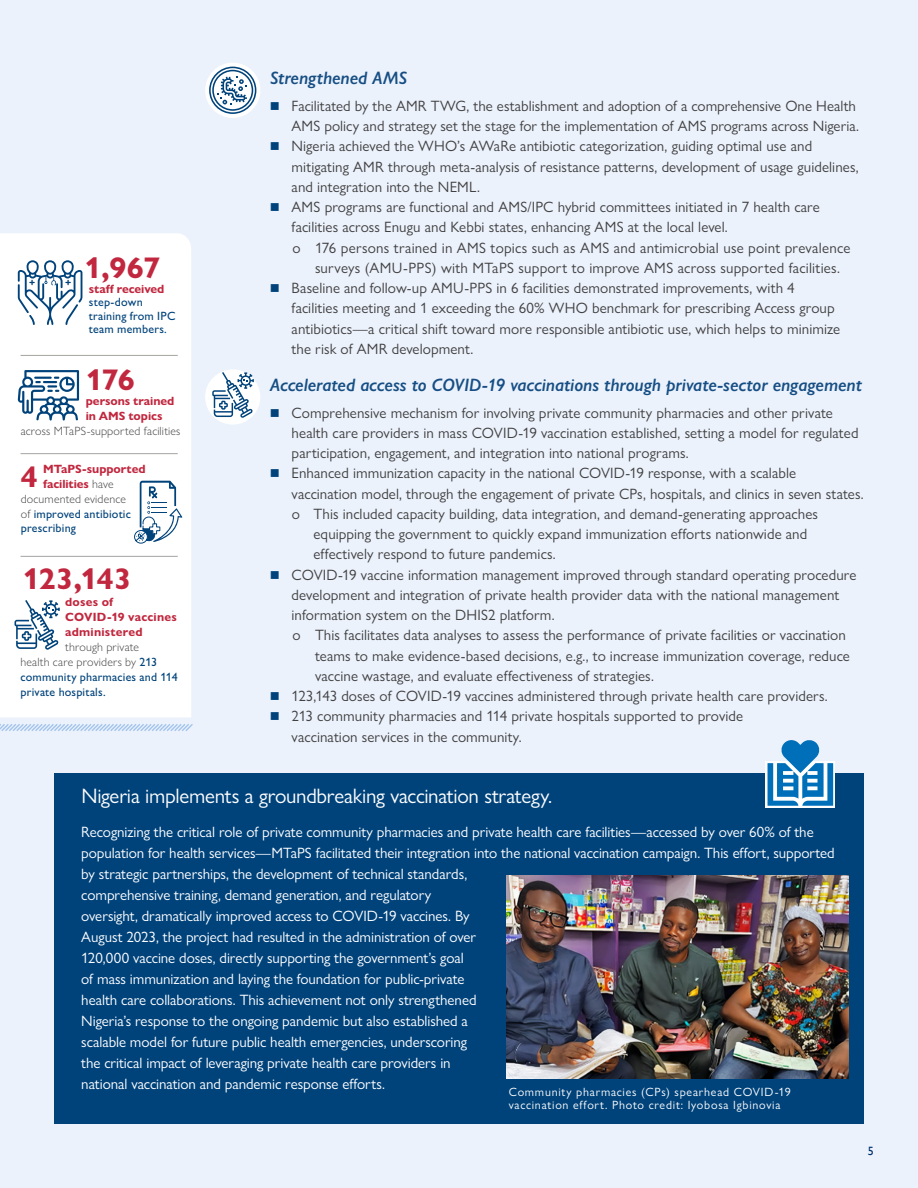
<style>
.page{position:relative;width:918px;height:1188px;background:#ebf2fb}
.page>*{position:absolute;margin:0;border:0;box-sizing:border-box;transform-origin:0 0}
.t1{font:700 30px "Gill Sans Nova";letter-spacing:-.02em;color:#c1273e}
.t2{font:21px "Gill Sans Nova";letter-spacing:-.015em;color:#fff}
.t3{font:italic 600 18px "Gill Sans Nova";letter-spacing:-.005em;color:#164e84}
.t4{font:15px "Gill Sans Nova";letter-spacing:.005em;color:#414042}
.t5{font:15px/21px "Gill Sans Nova";letter-spacing:-.005em;color:#fff}
.t6{font:500 12px/15px "Gill Sans Nova";letter-spacing:.015em;color:#00437b}
.t7{font:12px/13.5px "Gill Sans Nova";letter-spacing:.065em;color:#fff}
.t8{font:700 12px/15px "Gill Sans Nova";color:#c1273e}
.t9{font:300 12px "Gill Sans Nova";letter-spacing:.015em;color:#414042}
.t10{font:700 12px/15px "Gill Sans Nova";letter-spacing:.02em;color:#c1273e}
.t11{font:12px "Gill Sans";color:#002f6c}
.s1{font-weight:300;color:#414042}
</style>
<div class="page">
<div style="left:205px;top:369px;width:55px;height:56px;background:#fff;border-radius:50%"></div>
<svg style="left:212px;top:372px;width:42px;height:46px"></svg>
<div style="left:205px;top:63px;width:55px;height:55px;background:#fff;border-radius:50%"></div>
<svg style="left:209px;top:67px;width:47px;height:47px"></svg>
<div style="left:0;top:233px;width:191px;height:484px;background:#fff"></div>
<svg style="left:0;top:724px;width:193px;height:7px"></svg>
<svg style="left:15px;top:600px;width:45px;height:50px;background:#b5c8d8"></svg>
<svg style="left:18px;top:260px;width:64px;height:65px;background:#bfcfdd"></svg>
<hr style="left:21px;top:355px;width:157px;height:1px;background:#a6a4a1">
<hr style="left:21px;top:453px;width:157px;height:1px;background:#a6a4a1">
<hr style="left:21px;top:556px;width:157px;height:1px;background:#a6a4a1">
<svg style="left:134px;top:481px;width:48px;height:63px;background:#c8d6e2"></svg>
<svg style="left:18px;top:370px;width:61px;height:51px;background:#a1b9ce"></svg>
<div style="left:54px;top:773px;width:810px;height:351px;background:#00437b"></div>
<img style="left:507px;top:876px;width:341px;height:203px">
<svg style="left:766px;top:761px;width:69px;height:47px"></svg>
<svg style="left:768px;top:740px;width:65px;height:66px"></svg>
<h1 class="t1" style="left:84px;top:249px;width:77px">1,967</h1>
<p class="t8" style="left:89px;top:281px;width:77px">staff received</p>
<p class="t6" style="left:89px;top:295px;width:88px;line-height:13.5px">step-down training from IPC team members.</p>
<h1 class="t1" style="left:86px;top:362px;width:51px">176</h1>
<p class="t8" style="left:86px;top:394px;width:90px">persons trained in AMS topics</p>
<p class="t9" style="left:21px;top:424px;width:161px">across MTaPS-supported facilities</p>
<p class="t8" style="left:43px;top:461px;width:104px">MTaPS-supported</p>
<p class="t8" style="left:43px;top:476px;width:72px">facilities <span class="s1">have</span></p>
<p class="t9" style="left:21px;top:492px;width:107px">documented evidence</p>
<p class="t6" style="left:21px;top:506px;width:112px"><span class="s1">of</span> improved antibiotic</p>
<p class="t6" style="left:21px;top:520px;width:57px">prescribing</p>
<h1 class="t1" style="left:21px;top:458px;width:18px">4</h1>
<h1 class="t1" style="left:23px;top:560px;width:110px">123,143</h1>
<p class="t10" style="left:65px;top:595px;width:113px">doses of<br>COVID-19 vaccines administered</p>
<p class="t6" style="left:21px;top:640px;width:159px;text-indent:45px"><span class="s1">through private<br>health care providers by</span> 213 community pharmacies and 114 private hospitals.</p>
<p class="t3" style="left:270px;top:67px;width:139px">Strengthened AMS</p>
<p class="t4" style="left:292px;top:97px;width:566px">Facilitated by the AMR TWG, the establishment and adoption of a comprehensive One Health</p>
<p class="t4" style="left:292px;top:117px;width:569px">AMS policy and strategy set the stage for the implementation of AMS programs across Nigeria.</p>
<p class="t4" style="left:292px;top:137px;width:522px">Nigeria achieved the WHO’s AWaRe antibiotic categorization, guiding optimal use and</p>
<p class="t4" style="left:292px;top:157px;width:569px">mitigating AMR through meta-analysis of resistance patterns, development of usage guidelines,</p>
<p class="t4" style="left:292px;top:178px;width:190px">and integration into the NEML.</p>
<p class="t4" style="left:292px;top:198px;width:530px">AMS programs are functional and AMS/IPC hybrid committees initiated in 7 health care</p>
<p class="t4" style="left:292px;top:218px;width:438px">facilities across Enugu and Kebbi states, enhancing AMS at the local level.</p>
<p class="t4" style="left:292px;top:238px;width:559px">o 176 persons trained in AMS topics such as AMS and antimicrobial use point prevalence</p>
<p class="t4" style="left:315px;top:259px;width:527px">surveys (AMU-PPS) with MTaPS support to improve AMS across supported facilities.</p>
<p class="t4" style="left:292px;top:279px;width:505px">Baseline and follow-up AMU-PPS in 6 facilities demonstrated improvements, with 4</p>
<p class="t4" style="left:292px;top:299px;width:545px">facilities meeting and 1 exceeding the 60% WHO benchmark for prescribing Access group</p>
<p class="t4" style="left:292px;top:319px;width:550px">antibiotics—a critical shift toward more responsible antibiotic use, which helps to minimize</p>
<p class="t4" style="left:292px;top:340px;width:183px">the risk of AMR development.</p>
<p class="t3" style="left:270px;top:373px;width:593px">Accelerated access to COVID-19 vaccinations through private-sector engagement</p>
<p class="t4" style="left:292px;top:403px;width:543px">Comprehensive mechanism for involving private community pharmacies and other private</p>
<p class="t4" style="left:292px;top:424px;width:568px">health care providers in mass COVID-19 vaccination established, setting a model for regulated</p>
<p class="t4" style="left:292px;top:444px;width:399px">participation, engagement, and integration into national programs.</p>
<p class="t4" style="left:292px;top:464px;width:506px">Enhanced immunization capacity in the national COVID-19 response, with a scalable</p>
<p class="t4" style="left:292px;top:484px;width:574px">vaccination model, through the engagement of private CPs, hospitals, and clinics in seven states.</p>
<p class="t4" style="left:292px;top:505px;width:528px">o This included capacity building, data integration, and demand-generating approaches</p>
<p class="t4" style="left:314px;top:525px;width:495px">equipping the government to quickly expand immunization efforts nationwide and</p>
<p class="t4" style="left:314px;top:545px;width:244px">effectively respond to future pandemics.</p>
<p class="t4" style="left:292px;top:565px;width:566px">COVID-19 vaccine information management improved through standard operating procedure</p>
<p class="t4" style="left:292px;top:586px;width:549px">development and integration of private health provider data with the national management</p>
<p class="t4" style="left:292px;top:606px;width:264px">information system on the DHIS2 platform.</p>
<p class="t4" style="left:292px;top:626px;width:555px">o This facilitates data analyses to assess the performance of private facilities or vaccination</p>
<p class="t4" style="left:315px;top:646px;width:536px">teams to make evidence-based decisions, e.g., to increase immunization coverage, reduce</p>
<p class="t4" style="left:315px;top:667px;width:341px">vaccine wastage, and evaluate effectiveness of strategies.</p>
<p class="t4" style="left:292px;top:687px;width:538px">123,143 doses of COVID-19 vaccines administered through private health care providers.</p>
<p class="t4" style="left:292px;top:707px;width:453px">213 community pharmacies and 114 private hospitals supported to provide</p>
<p class="t4" style="left:292px;top:727px;width:232px">vaccination services in the community.</p>
<h2 class="t2" style="left:81px;top:783px;width:472px">Nigeria implements a groundbreaking vaccination strategy.</h2>
<p class="t5" style="left:81px;top:821px;width:755px">Recognizing the critical role of private community pharmacies and private health care facilities—accessed by over 60% of the population for health services—MTaPS facilitated their integration into the national vaccination campaign. This effort, supported by strategic partnerships, the development of technical standards,<br>comprehensive training, demand generation, and regulatory<br>oversight, dramatically improved access to COVID-19 vaccines. By<br>August 2023, the project had resulted in the administration of over<br>120,000 vaccine doses, directly supporting the government’s goal<br>of mass immunization and laying the foundation for public-private<br>health care collaborations. This achievement not only strengthened<br>Nigeria’s response to the ongoing pandemic but also established a<br>scalable model for future public health emergencies, underscoring<br>the critical impact of leveraging private health care providers in<br>national vaccination and pandemic response efforts.</p>
<p class="t7" style="left:509px;top:1085px;width:284px">Community pharmacies (CPs) spearhead COVID-19 vaccination effort. Photo credit: Iyobosa Igbinovia</p>
<p class="t11" style="left:868px;top:1144px;width:7px">5</p>
</div>
